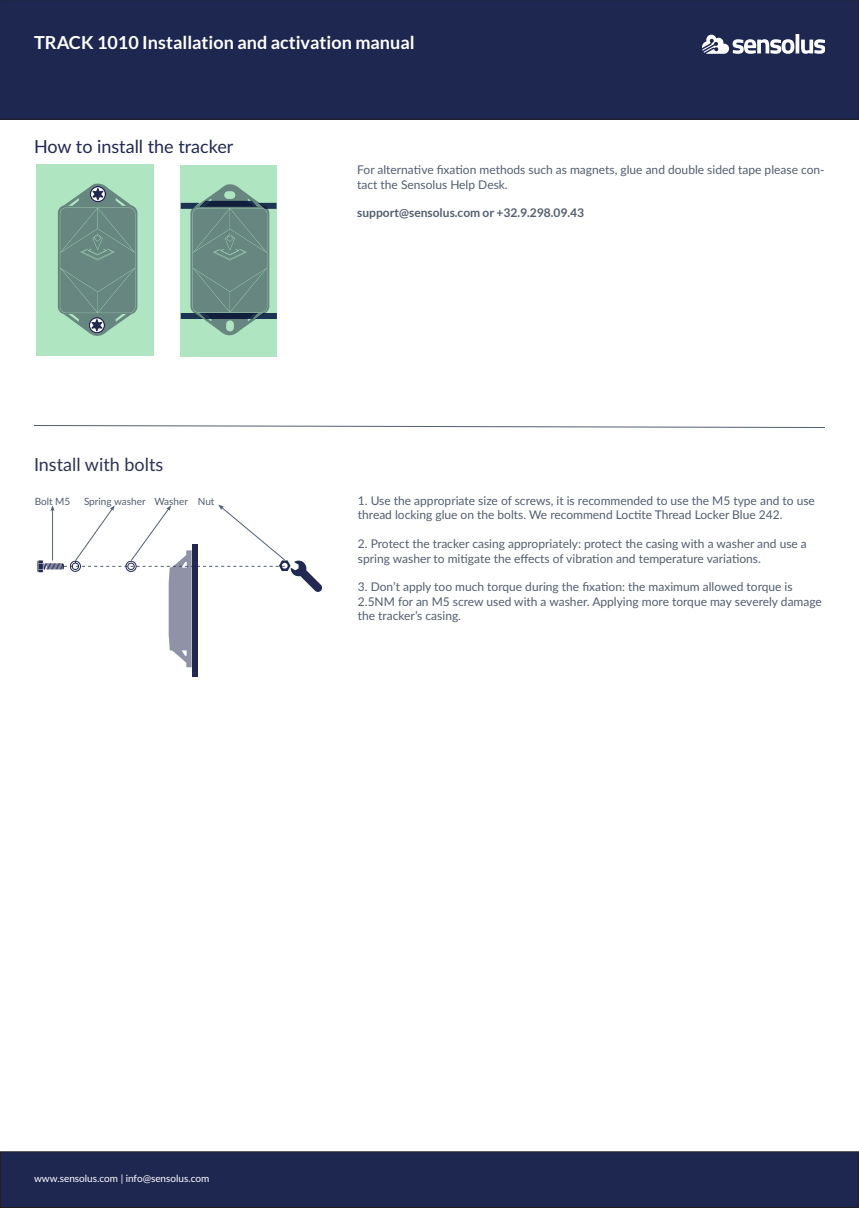
<style>
.page{position:relative;width:859px;height:1208px;background:#fff}
.page>*{position:absolute;margin:0;border:0;box-sizing:border-box;transform-origin:0 0}
.t1{font:700 18px "Lato";color:#fff}
.t2{font:18px "Lato";color:#212851}
.t3{font:18px "Lato";color:#2f3356}
.t4{font:12px/14.4px "Lato";color:#535e6f}
.t5{font:700 12px "Lato";color:#535e6f}
.t6{font:10px "Lato";color:#fff}
.t7{font:10px "Lato";color:#535e6f}
</style>
<div class="page">
<div style="left:0;top:1151px;width:858px;height:56px;background:#1e2750"></div>
<div style="left:0;top:1151px;width:859px;height:57px;border:1px solid #231f20"></div>
<div style="left:181px;top:165px;width:96px;height:191px;background:#b0e5c2"></div>
<div style="left:37px;top:164px;width:117px;height:191px;background:#b0e5c2"></div>
<div style="left:0;top:0;width:859px;height:120px;background:#1e2750"></div>
<svg style="left:58px;top:184px;width:79px;height:152px"></svg>
<svg style="left:181px;top:184px;width:96px;height:151px"></svg>
<svg style="left:34px;top:425px;width:791px;height:3px"></svg>
<svg style="left:702px;top:34px;width:123px;height:20px"></svg>
<div style="left:192px;top:544px;width:6px;height:132px;background:#212851"></div>
<svg style="left:37px;top:504px;width:285px;height:163px"></svg>
<p class="t1" style="left:34px;top:32px;width:382px">TRACK 1010 Installation and activation manual</p>
<p class="t2" style="left:34px;top:134px;width:201px">How to install the tracker</p>
<p class="t4" style="left:357px;top:162px;width:469px">For alternative fixation methods such as magnets, glue and double sided tape please con&shy;tact the Sensolus Help Desk.</p>
<p class="t5" style="left:357px;top:206px;width:228px">support@sensolus.com or +32.9.298.09.43</p>
<p class="t3" style="left:34px;top:451px;width:131px">Install with bolts</p>
<p class="t7" style="left:35px;top:494px;width:37px">Bolt M5</p>
<p class="t7" style="left:84px;top:494px;width:63px">Spring washer</p>
<p class="t7" style="left:154px;top:494px;width:35px">Washer</p>
<p class="t7" style="left:198px;top:494px;width:18px">Nut</p>
<p class="t4" style="left:358px;top:493px;width:458px">1. Use the appropriate size of screws, it is recommended to use the M5 type and to use thread locking glue on the bolts. We recommend Loctite Thread Locker Blue 242.</p>
<p class="t4" style="left:358px;top:536px;width:450px">2. Protect the tracker casing appropriately: protect the casing with a washer and use a spring washer to mitigate the effects of vibration and temperature variations.</p>
<p class="t4" style="left:358px;top:579px;width:466px">3. Don’t apply too much torque during the fixation: the maximum allowed torque is<br>2.5NM for an M5 screw used with a washer. Applying more torque may severely damage the tracker’s casing.</p>
<p class="t6" style="left:34px;top:1171px;width:177px">www.sensolus.com | info@sensolus.com</p>
</div>
